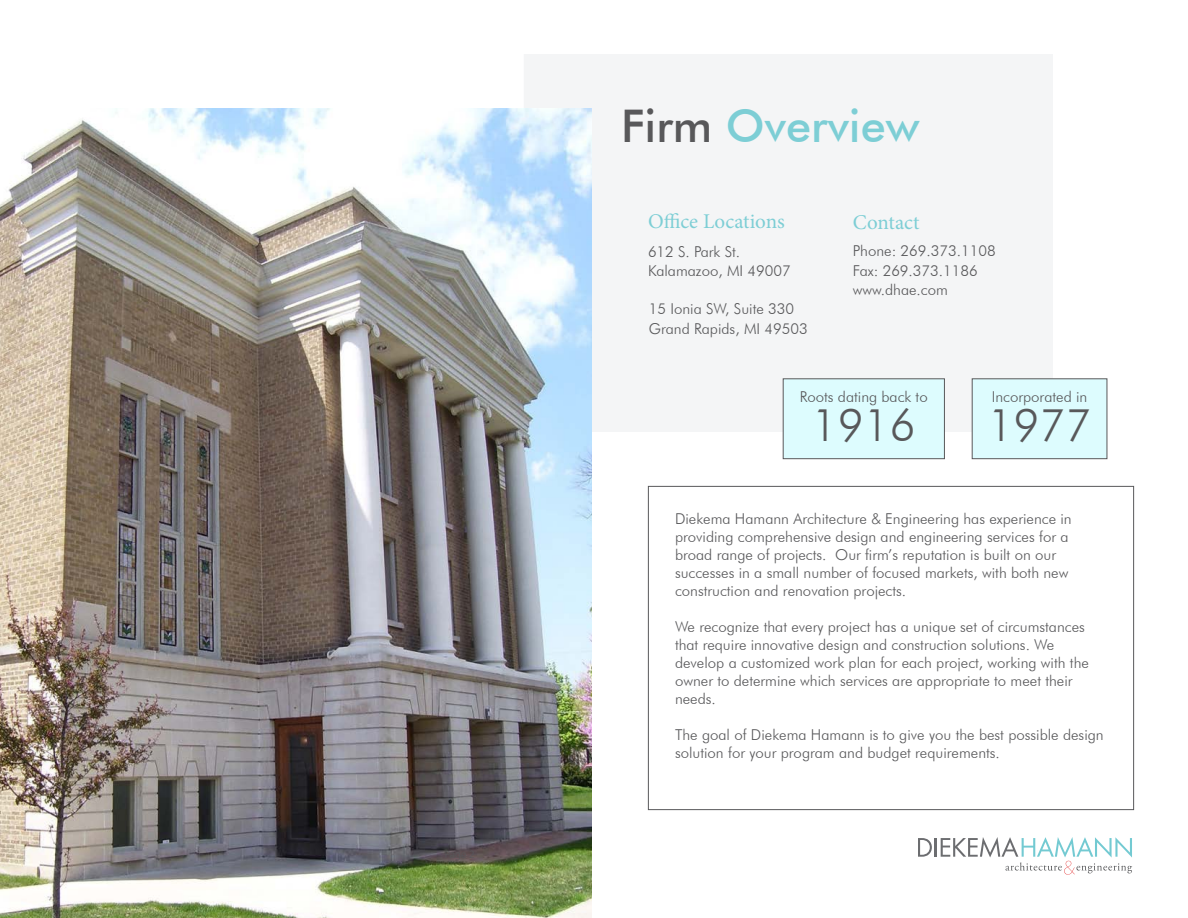
<style>
.page{position:relative;width:1188px;height:918px;background:#fff}
.page>*{position:absolute;margin:0;border:0;box-sizing:border-box;transform-origin:0 0}
.t1{font:500 45px "Futura BT";color:#7dced5}
.t2{font:300 45px "Futura BT";color:#58585a}
.t3{font:21px "Minion Pro";color:#7dced5}
.t4{font:300 15px/18px "Futura BT";color:#58585a}
.s1{color:#58585a}
</style>
<div class="page">
<div style="left:524px;top:54px;width:529px;height:378px;background:#f4f5f6"></div>
<img style="left:0;top:108px;width:592px;height:810px">
<div style="left:648px;top:486px;width:486px;height:324px;background:#fff;border:1px solid #58585a"></div>
<div style="left:783px;top:379px;width:162px;height:80px;background:#ddfcfe;border:1px solid #58585a"></div>
<div style="left:972px;top:379px;width:135px;height:80px;background:#ddfcfe;border:1px solid #58585a"></div>
<svg style="left:918px;top:837px;width:214px;height:38px"></svg>
<p class="t1" style="left:621px;top:99px;width:300px"><span class="s1">Firm</span> Overview</p>
<p class="t3" style="left:648px;top:207px;width:138px">Office Locations</p>
<p class="t4" style="left:648px;top:242px;width:94px">612 S. Park St.</p>
<p class="t4" style="left:648px;top:262px;width:144px">Kalamazoo, MI 49007</p>
<p class="t4" style="left:649px;top:299px;width:160px;line-height:19.5px">15 Ionia SW, Suite 330<br>Grand Rapids, MI 49503</p>
<p class="t3" style="left:853px;top:208px;width:69px">Contact</p>
<p class="t4" style="left:853px;top:241px;width:144px;line-height:19.5px">Phone: 269.373.1108<br>Fax: 269.373.1186</p>
<p class="t4" style="left:853px;top:281px;width:97px">www.dhae.com</p>
<p class="t4" style="left:800px;top:388px;width:129px">Roots dating back to</p>
<p class="t2" style="left:812px;top:398px;width:105px">1916</p>
<p class="t4" style="left:992px;top:388px;width:97px">Incorporated in</p>
<p class="t2" style="left:988px;top:398px;width:105px">1977</p>
<p class="t4" style="left:675px;top:510px;width:398px">Diekema Hamann Architecture &amp; Engineering has experience in providing comprehensive design and engineering services for a broad range of projects. Our firm’s reputation is built on our successes in a small number of focused markets, with both new construction and renovation projects.</p>
<p class="t4" style="left:675px;top:618px;width:415px">We recognize that every project has a unique set of circumstances that require innovative design and construction solutions. We develop a customized work plan for each project, working with the owner to determine which services are appropriate to meet their needs.</p>
<p class="t4" style="left:675px;top:726px;width:430px">The goal of Diekema Hamann is to give you the best possible design solution for your program and budget requirements.</p>
</div>
